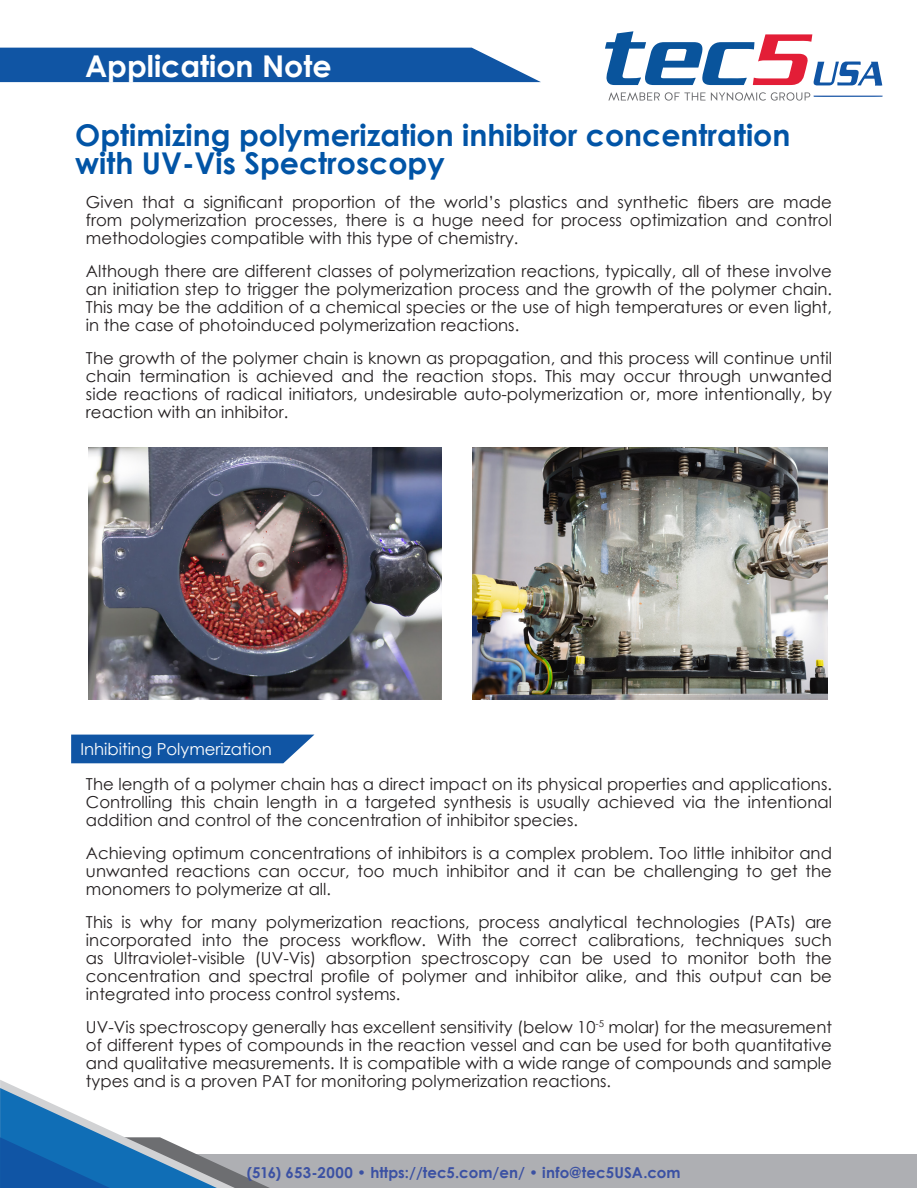
<style>
.page{position:relative;width:918px;height:1188px;background:#fff}
.page>*{position:absolute;margin:0;border:0;box-sizing:border-box;transform-origin:0 0}
.t1{font:700 30px/28.5px "Century Gothic";color:#0154a6}
.t2{font:700 30px "Century Gothic";color:#fff}
.t3{font:16.5px/18px "Century Gothic";color:#231f20;text-align:justify}
.t4{font:16.5px "Century Gothic";color:#fff}
.t5{font:700 15px "Century Gothic";color:#3b51a3}
</style>
<div class="page">
<div style="left:71px;top:735px;width:243px;height:28px;background:#1055a4"></div>
<img style="left:89px;top:447px;width:352px;height:252px">
<img style="left:473px;top:447px;width:355px;height:252px">
<div style="left:0;top:1154px;width:917px;height:34px;background:#aeafb3"></div>
<svg style="left:0;top:1080px;width:270px;height:108px"></svg>
<div style="left:0;top:48px;width:541px;height:34px;background:#1055a4"></div>
<svg style="left:605px;top:31px;width:277px;height:55px"></svg>
<svg style="left:608px;top:92px;width:275px;height:9px"></svg>
<p class="t2" style="left:85px;top:43px;width:248px">Application Note</p>
<p class="t1" style="left:75px;top:119px;width:717px">Optimizing polymerization inhibitor concentration with UV-Vis Spectroscopy</p>
<p class="t3" style="left:86px;top:192px;width:748px">Given that a significant proportion of the world’s plastics and synthetic fibers are made from polymerization processes, there is a huge need for process optimization and control methodologies compatible with this type of chemistry.</p>
<p class="t3" style="left:86px;top:261px;width:748px">Although there are different classes of polymerization reactions, typically, all of these involve an initiation step to trigger the polymerization process and the growth of the polymer chain.<br>This may be the addition of a chemical species or the use of high temperatures or even light, in the case of photoinduced polymerization reactions.</p>
<p class="t3" style="left:86px;top:348px;width:748px">The growth of the polymer chain is known as propagation, and this process will continue until chain termination is achieved and the reaction stops. This may occur through unwanted side reactions of radical initiators, undesirable auto-polymerization or, more intentionally, by reaction with an inhibitor.</p>
<p class="t4" style="left:80px;top:737px;width:193px">Inhibiting Polymerization</p>
<p class="t3" style="left:86px;top:774px;width:748px">The length of a polymer chain has a direct impact on its physical properties and applications.<br>Controlling this chain length in a targeted synthesis is usually achieved via the intentional addition and control of the concentration of inhibitor species.</p>
<p class="t3" style="left:86px;top:843px;width:748px">Achieving optimum concentrations of inhibitors is a complex problem. Too little inhibitor and unwanted reactions can occur, too much inhibitor and it can be challenging to get the monomers to polymerize at all.</p>
<p class="t3" style="left:86px;top:912px;width:748px">This is why for many polymerization reactions, process analytical technologies (PATs) are incorporated into the process workflow. With the correct calibrations, techniques such as Ultraviolet-visible (UV-Vis) absorption spectroscopy can be used to monitor both the concentration and spectral profile of polymer and inhibitor alike, and this output can be integrated into process control systems.</p>
<p class="t3" style="left:86px;top:1017px;width:748px">UV-Vis spectroscopy generally has excellent sensitivity (below 10<sup>-5</sup> molar) for the measurement of different types of compounds in the reaction vessel and can be used for both quantitative and qualitative measurements. It is compatible with a wide range of compounds and sample types and is a proven PAT for monitoring polymerization reactions.</p>
<p class="t5" style="left:247px;top:1161px;width:435px">(516) 653-2000 • https://tec5.com/en/ • info@tec5USA.com</p>
</div>
